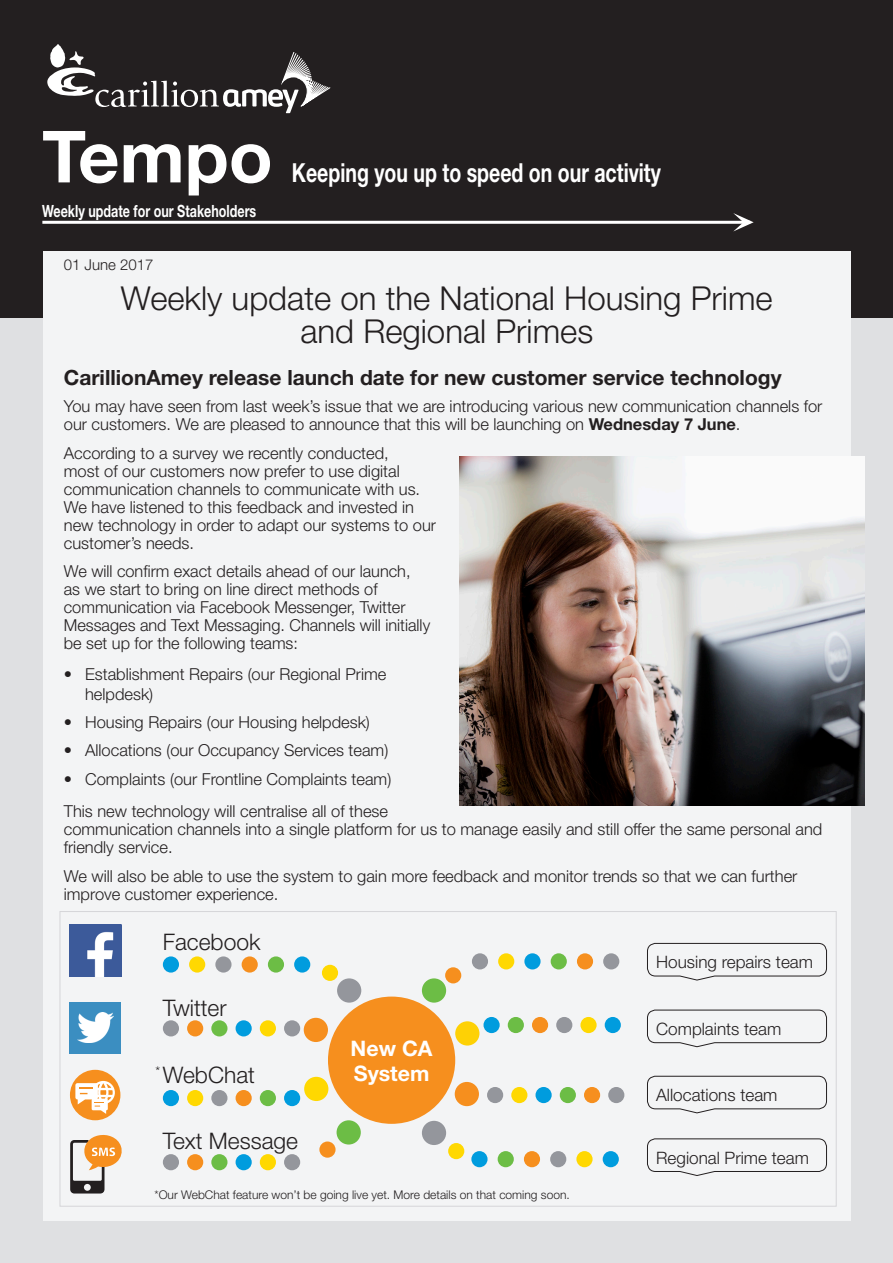
<style>
.page{position:relative;width:893px;height:1263px;background:#dfe0e2}
.page>*{position:absolute;margin:0;border:0;box-sizing:border-box;transform-origin:0 0}
.t1{font:700 72px "Helvetica Neue";color:#fff}
.t2{font:300 33px "Helvetica Neue";color:#231f20}
.t3{font:700 26.25px "Helvetica Neue";color:#fff;scale:.74 1}
.Helvetica_12_Bold{font:300 22.8px "Helvetica Neue";color:#231f20}
.Helvetica_12_Bold-2{font:700 21.3px/25.7px "Helvetica Neue";color:#fff}
.Helvetica_14_bold_2m{font:700 21px "Helvetica Neue";color:#231f20}
.Helvetica_12_Bold-3{font:300 17.1px "Helvetica Neue";color:#231f20}
.t4{font:700 16.8px "Helvetica Neue";color:#fff;scale:.74 1}
._11_light_speech{font:300 16.5px/18px "Helvetica Neue";color:#231f20}
._11_light_speech-2{font:300 15px "Helvetica Neue";color:#231f20}
._11_light_speech-3{font:300 13.5px "Helvetica Neue";color:#231f20}
._11_light_speech-4{font:300 12px "Helvetica Neue";color:#231f20}
.s1{font-weight:700}
</style>
<div class="page">
<div style="left:0;top:0;width:893px;height:318px;background:#231f20"></div>
<img style="left:51px;top:44px;width:13px;height:8px">
<svg style="left:47px;top:52px;width:283px;height:61px"></svg>
<svg style="left:733px;top:213px;width:21px;height:18px"></svg>
<hr style="left:42px;top:221px;width:708px;height:3px;background:#fff">
<div style="left:43px;top:251px;width:807px;height:969px;background:#f3f4f5"></div>
<img style="left:459px;top:456px;width:406px;height:350px">
<img style="left:69px;top:924px;width:52px;height:52px">
<div style="left:69px;top:1002px;width:52px;height:51px;background:#3b8ec1"></div>
<img style="left:77px;top:1013px;width:36px;height:29px">
<div style="left:328px;top:996px;width:127px;height:128px;background:#f68f1e;border-radius:50%"></div>
<div style="left:304px;top:1077px;width:24px;height:24px;background:#ffd801;border-radius:50%"></div>
<div style="left:304px;top:1018px;width:24px;height:24px;background:#f68f1e;border-radius:50%"></div>
<div style="left:337px;top:978px;width:24px;height:25px;background:#94969c;border-radius:50%"></div>
<div style="left:337px;top:1120px;width:24px;height:24px;background:#6cbd45;border-radius:50%"></div>
<div style="left:422px;top:1121px;width:24px;height:24px;background:#94969c;border-radius:50%"></div>
<div style="left:322px;top:965px;width:16px;height:16px;background:#ffd801;border-radius:50%"></div>
<div style="left:448px;top:1143px;width:16px;height:16px;background:#ffd801;border-radius:50%"></div>
<div style="left:445px;top:967px;width:16px;height:16px;background:#f68f1e;border-radius:50%"></div>
<div style="left:319px;top:1141px;width:17px;height:17px;background:#f68f1e;border-radius:50%"></div>
<div style="left:260px;top:1154px;width:16px;height:16px;background:#ffd801;border-radius:50%"></div>
<div style="left:284px;top:1154px;width:16px;height:16px;background:#94969c;border-radius:50%"></div>
<div style="left:163px;top:1154px;width:16px;height:16px;background:#94969c;border-radius:50%"></div>
<div style="left:187px;top:1154px;width:16px;height:16px;background:#f68f1e;border-radius:50%"></div>
<div style="left:211px;top:1154px;width:16px;height:16px;background:#6cbd45;border-radius:50%"></div>
<div style="left:236px;top:1154px;width:16px;height:16px;background:#009cde;border-radius:50%"></div>
<div style="left:187px;top:1090px;width:16px;height:16px;background:#ffd801;border-radius:50%"></div>
<div style="left:211px;top:1090px;width:16px;height:16px;background:#94969c;border-radius:50%"></div>
<div style="left:236px;top:1090px;width:16px;height:16px;background:#f68f1e;border-radius:50%"></div>
<div style="left:260px;top:1090px;width:16px;height:16px;background:#6cbd45;border-radius:50%"></div>
<div style="left:284px;top:1090px;width:16px;height:16px;background:#009cde;border-radius:50%"></div>
<div style="left:163px;top:1090px;width:16px;height:16px;background:#009cde;border-radius:50%"></div>
<div style="left:260px;top:1020px;width:16px;height:16px;background:#ffd801;border-radius:50%"></div>
<div style="left:163px;top:1020px;width:16px;height:16px;background:#94969c;border-radius:50%"></div>
<div style="left:284px;top:1020px;width:16px;height:16px;background:#94969c;border-radius:50%"></div>
<div style="left:187px;top:1020px;width:16px;height:16px;background:#f68f1e;border-radius:50%"></div>
<div style="left:211px;top:1020px;width:16px;height:16px;background:#6cbd45;border-radius:50%"></div>
<div style="left:236px;top:1020px;width:16px;height:16px;background:#009cde;border-radius:50%"></div>
<div style="left:189px;top:956px;width:16px;height:16px;background:#ffd801;border-radius:50%"></div>
<div style="left:215px;top:956px;width:17px;height:16px;background:#94969c;border-radius:50%"></div>
<div style="left:242px;top:956px;width:16px;height:16px;background:#f68f1e;border-radius:50%"></div>
<div style="left:268px;top:956px;width:16px;height:16px;background:#6cbd45;border-radius:50%"></div>
<div style="left:294px;top:956px;width:16px;height:16px;background:#009cde;border-radius:50%"></div>
<div style="left:163px;top:956px;width:16px;height:16px;background:#009cde;border-radius:50%"></div>
<div style="left:524px;top:1151px;width:16px;height:16px;background:#f68f1e;border-radius:50%"></div>
<div style="left:576px;top:1151px;width:17px;height:16px;background:#ffd801;border-radius:50%"></div>
<div style="left:550px;top:1151px;width:16px;height:16px;background:#94969c;border-radius:50%"></div>
<div style="left:498px;top:1151px;width:16px;height:16px;background:#6cbd45;border-radius:50%"></div>
<div style="left:471px;top:1151px;width:17px;height:16px;background:#009cde;border-radius:50%"></div>
<div style="left:603px;top:1151px;width:16px;height:16px;background:#009cde;border-radius:50%"></div>
<div style="left:584px;top:1087px;width:16px;height:16px;background:#f68f1e;border-radius:50%"></div>
<div style="left:511px;top:1087px;width:16px;height:16px;background:#ffd801;border-radius:50%"></div>
<div style="left:608px;top:1087px;width:16px;height:16px;background:#94969c;border-radius:50%"></div>
<div style="left:487px;top:1087px;width:16px;height:16px;background:#94969c;border-radius:50%"></div>
<div style="left:560px;top:1087px;width:16px;height:16px;background:#6cbd45;border-radius:50%"></div>
<div style="left:535px;top:1087px;width:17px;height:16px;background:#009cde;border-radius:50%"></div>
<div style="left:532px;top:1017px;width:16px;height:16px;background:#f68f1e;border-radius:50%"></div>
<div style="left:580px;top:1017px;width:17px;height:16px;background:#ffd801;border-radius:50%"></div>
<div style="left:556px;top:1017px;width:16px;height:16px;background:#94969c;border-radius:50%"></div>
<div style="left:508px;top:1017px;width:16px;height:16px;background:#6cbd45;border-radius:50%"></div>
<div style="left:483px;top:1017px;width:17px;height:16px;background:#009cde;border-radius:50%"></div>
<div style="left:605px;top:1017px;width:16px;height:16px;background:#009cde;border-radius:50%"></div>
<div style="left:498px;top:953px;width:16px;height:16px;background:#ffd801;border-radius:50%"></div>
<div style="left:472px;top:953px;width:16px;height:16px;background:#94969c;border-radius:50%"></div>
<div style="left:603px;top:953px;width:16px;height:16px;background:#94969c;border-radius:50%"></div>
<div style="left:577px;top:953px;width:16px;height:16px;background:#f68f1e;border-radius:50%"></div>
<div style="left:551px;top:953px;width:16px;height:16px;background:#6cbd45;border-radius:50%"></div>
<div style="left:524px;top:953px;width:17px;height:16px;background:#009cde;border-radius:50%"></div>
<div style="left:455px;top:1082px;width:24px;height:24px;background:#f68f1e;border-radius:50%"></div>
<div style="left:455px;top:1021px;width:24px;height:24px;background:#fed105;border-radius:50%"></div>
<div style="left:422px;top:978px;width:24px;height:25px;background:#6cbd45;border-radius:50%"></div>
<div style="left:70px;top:1070px;width:50px;height:50px;background:#f68f1e;border-radius:50%"></div>
<svg style="left:75px;top:1081px;width:40px;height:33px"></svg>
<svg style="left:70px;top:1134px;width:52px;height:59px"></svg>
<svg style="left:647px;top:943px;width:180px;height:38px"></svg>
<svg style="left:647px;top:1075px;width:180px;height:38px"></svg>
<svg style="left:647px;top:1138px;width:180px;height:38px"></svg>
<svg style="left:647px;top:1009px;width:180px;height:38px"></svg>
<p class="t1" style="left:42px;top:112px;width:232px">Tempo</p>
<p class="t4" style="left:42px;top:201px;width:291px">Weekly update for our Stakeholders</p>
<p class="_11_light_speech-2" style="left:64px;top:255px;width:91px">01 June 2017</p>
<p class="t3" style="left:292px;top:157px;width:500px">Keeping you up to speed on our activity</p>
<p class="t2" style="left:121px;top:278px;width:653px">Weekly update on the National Housing Prime</p>
<p class="t2" style="left:300px;top:311px;width:294px">and Regional Primes</p>
<p class="Helvetica_14_bold_2m" style="left:64px;top:365px;width:719px">CarillionAmey release launch date for new customer service technology</p>
<p class="_11_light_speech" style="left:64px;top:397px;width:760px">You may have seen from last week’s issue that we are introducing various new communication channels for our customers. We are pleased to announce that this will be launching on <span class="s1">Wednesday 7 June</span>.</p>
<p class="_11_light_speech" style="left:64px;top:443px;width:374px">According to a survey we recently conducted,<br>most of our customers now prefer to use digital communication channels to communicate with us.<br>We have listened to this feedback and invested in new technology in order to adapt our systems to our customer’s needs.</p>
<p class="_11_light_speech" style="left:64px;top:562px;width:368px">We will confirm exact details ahead of our launch, as we start to bring on line direct methods of communication via Facebook Messenger, Twitter Messages and Text Messaging. Channels will initially be set up for the following teams:</p>
<p class="_11_light_speech" style="left:85px;top:664px;width:303px;line-height:19.8px;text-indent:-21px">• Establishment Repairs (our Regional Prime helpdesk)</p>
<p class="_11_light_speech" style="left:64px;top:713px;width:308px">• Housing Repairs (our Housing helpdesk)</p>
<p class="_11_light_speech" style="left:64px;top:741px;width:326px">• Allocations (our Occupancy Services team)</p>
<p class="_11_light_speech" style="left:64px;top:769px;width:329px">• Complaints (our Frontline Complaints team)</p>
<p class="_11_light_speech" style="left:64px;top:801px;width:760px">This new technology will centralise all of these<br>communication channels into a single platform for us to manage easily and still offer the same personal and friendly service.</p>
<p class="_11_light_speech" style="left:64px;top:866px;width:735px">We will also be able to use the system to gain more feedback and monitor trends so that we can further improve customer experience.</p>
<p class="Helvetica_12_Bold" style="left:163px;top:928px;width:99px">Facebook</p>
<p class="Helvetica_12_Bold" style="left:163px;top:994px;width:65px">Twitter</p>
<p class="Helvetica_12_Bold" style="left:163px;top:1060px;width:94px">WebChat</p>
<p class="_11_light_speech-3" style="left:156px;top:1063px;width:6px">*</p>
<p class="Helvetica_12_Bold" style="left:163px;top:1127px;width:137px">Text Message</p>
<p class="Helvetica_12_Bold-2" style="left:351px;top:1035px;width:83px">New CA<br>System</p>
<p class="_11_light_speech-4" style="left:154px;top:1188px;width:417px">*Our WebChat feature won’t be going live yet. More details on that coming soon.</p>
<p class="Helvetica_12_Bold-3" style="left:656px;top:952px;width:158px">Housing repairs team</p>
<p class="Helvetica_12_Bold-3" style="left:656px;top:1018px;width:127px">Complaints team</p>
<p class="Helvetica_12_Bold-3" style="left:656px;top:1085px;width:123px">Allocations team</p>
<p class="Helvetica_12_Bold-3" style="left:656px;top:1147px;width:154px">Regional Prime team</p>
</div>
